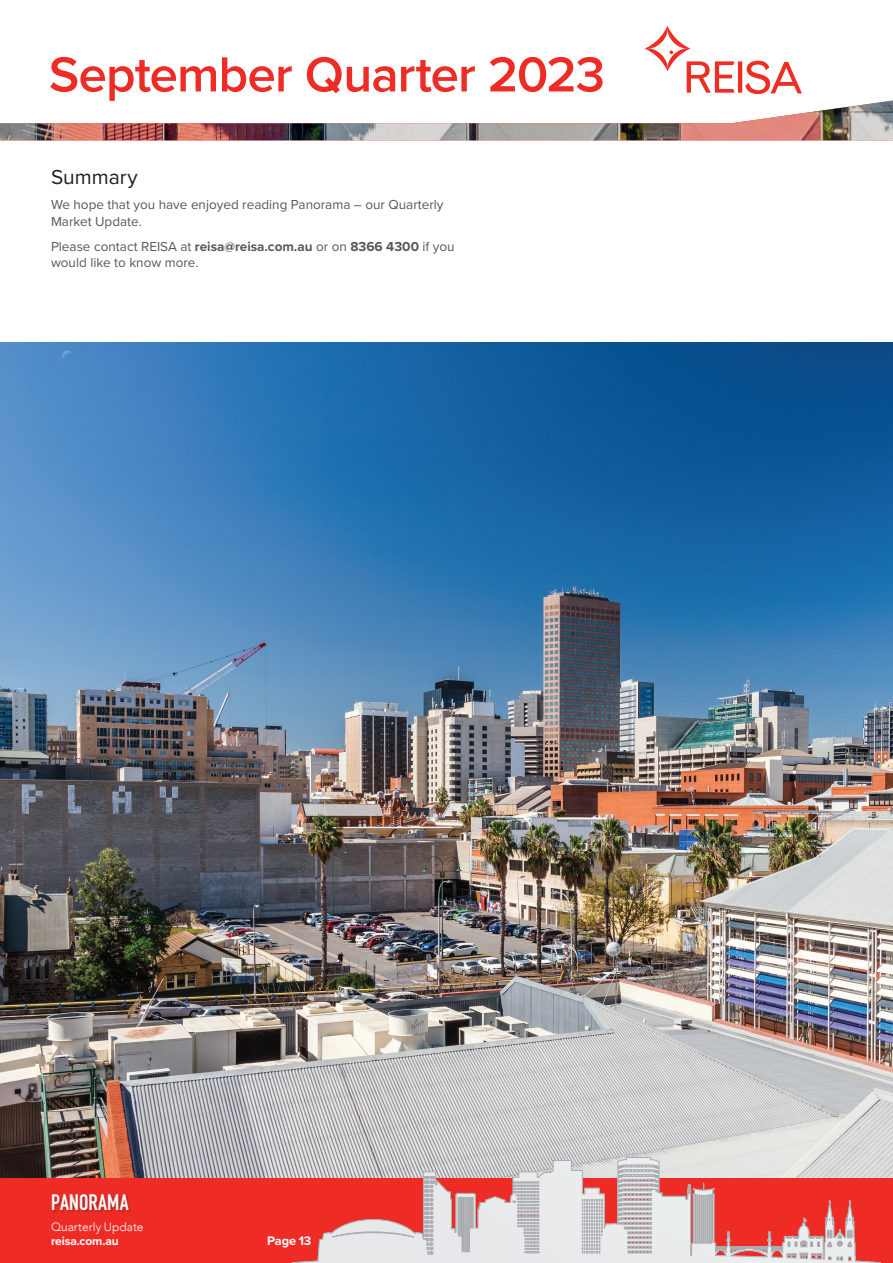
<style>
.page{position:relative;width:893px;height:1263px;background:#fff}
.page>*{position:absolute;margin:0;border:0;box-sizing:border-box;transform-origin:0 0}
.t1{font:600 51px "Proxima Nova";letter-spacing:-.02em;color:#ee2c25}
.t2{font:700 22.05px "DIN Condensed";color:#fff}
.t3{font:21px "Proxima Nova";color:#231f20}
.t4{font:13.5px/16.5px "Proxima Nova";color:#57585a}
.t5{font:700 12.75px "Proxima Nova";letter-spacing:-.01em;color:#fff}
.t6{font:300 12px "Avenir";color:#fff}
.t7{font:700 12px "Proxima Nova";letter-spacing:-.01em;color:#fff}
.s1{font-weight:700}
</style>
<div class="page">
<img style="left:0;top:94px;width:893px;height:46px">
<div style="left:0;top:1178px;width:893px;height:85px;background:#ee2c25"></div>
<div style="left:53px;top:1195px;width:78px;height:17px;background:#231f20;opacity:.23"></div>
<svg style="left:645px;top:26px;width:157px;height:68px"></svg>
<img style="left:0;top:342px;width:893px;height:835px">
<svg style="left:292px;top:1139px;width:589px;height:124px"></svg>
<h1 class="t1" style="left:49px;top:36px;width:558px">September Quarter 2023</h1>
<h3 class="t3" style="left:51px;top:161px;width:88px">Summary</h3>
<p class="t4" style="left:51px;top:196px;width:394px">We hope that you have enjoyed reading Panorama – our Quarterly<br>Market Update.</p>
<p class="t4" style="left:51px;top:237px;width:405px">Please contact REISA at <span class="s1">reisa@reisa.com.au</span> or on <span class="s1">8366 4300</span> if you would like to know more.</p>
<h2 class="t2" style="left:51px;top:1187px;width:79px">P A N O R A M A</h2>
<p class="t6" style="left:51px;top:1219px;width:94px">Quarterly Update</p>
<p class="t7" style="left:51px;top:1232px;width:69px">reisa.com.au</p>
<p class="t5" style="left:267px;top:1231px;width:46px">Page 13</p>
</div>
